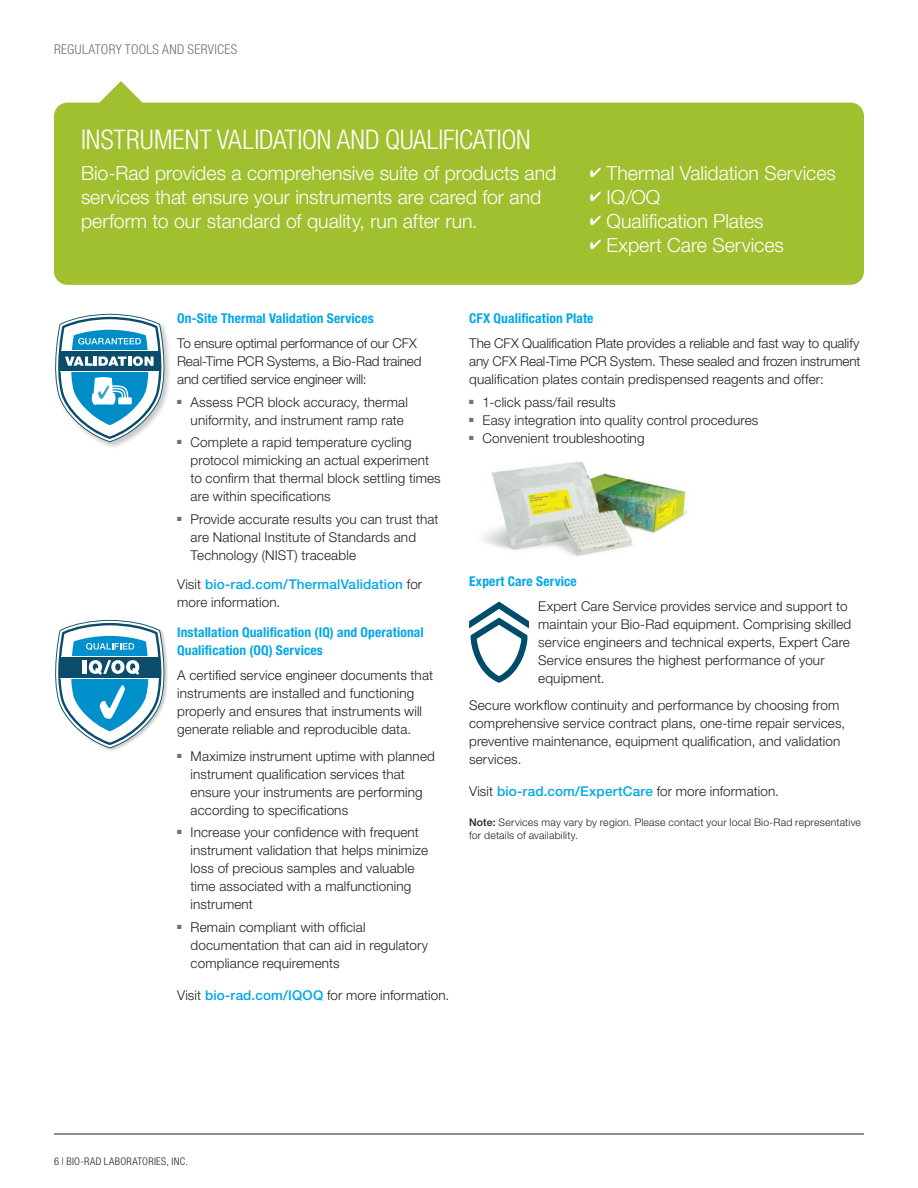
<style>
.page{position:relative;width:918px;height:1188px;background:#fff}
.page>*{position:absolute;margin:0;border:0;box-sizing:border-box;transform-origin:0 0}
.t1{font:300 condensed 27px "Helvetica Neue LT Std";letter-spacing:-.005em;color:#fff}
.t2{font:300 19.5px/24px "Helvetica Neue LT Std";color:#fff}
.t3{font:300 13.5px/18px "Helvetica Neue LT Std";letter-spacing:.01em;color:#231f20}
.t4{font:700 condensed 13.5px/18px "Helvetica Neue LT Std";letter-spacing:.01em;color:#00a7e9}
.t5{font:300 13.5px/18px "Helvetica Neue LT Std";letter-spacing:-.01em;color:#231f20}
.t6{font:500 13.5px/18px "Helvetica Neue LT Std";letter-spacing:.01em;color:#00a7e9}
.t7{font:300 condensed 13.5px "Helvetica Neue LT Std";letter-spacing:.02em;color:#717074}
.t8{font:300 10.5px/13.5px "Helvetica Neue LT Std";letter-spacing:.02em;color:#231f20}
.t9{font:300 condensed 10.5px "Helvetica Neue LT Std";letter-spacing:.035em;color:#231f20}
.s1{font-weight:300;color:#231f20}
.s2{font-weight:500;color:#00a7e9}
.s3{font-weight:500}
</style>
<div class="page">
<hr style="left:54px;top:1134px;width:810px;height:1px;background:#231f20">
<div style="left:54px;top:619px;width:114px;height:133px;background:#231f20;opacity:.25"></div>
<svg style="left:54px;top:620px;width:114px;height:128px"></svg>
<img style="left:483px;top:462px;width:204px;height:94px">
<div style="left:53px;top:313px;width:119px;height:136px;background:#231f20;opacity:.25"></div>
<svg style="left:54px;top:314px;width:114px;height:128px"></svg>
<svg style="left:85px;top:81px;width:72px;height:22px"></svg>
<div style="left:54px;top:103px;width:810px;height:182px;background:#a1c030;border-radius:14px"></div>
<svg style="left:469px;top:602px;width:60px;height:81px"></svg>
<p class="t7" style="left:54px;top:41px;width:185px">REGULATORY TOOLS AND SERVICES</p>
<h1 class="t1" style="left:81px;top:124px;width:451px">INSTRUMENT VALIDATION AND QUALIFICATION</h1>
<h2 class="t2" style="left:81px;top:160px;width:477px">Bio-Rad provides a comprehensive suite of products and services that ensure your instruments are cared for and perform to our standard of quality, run after run.</h2>
<h2 class="t2" style="left:590px;top:161px;width:248px">✔ Thermal Validation Services</h2>
<h2 class="t2" style="left:590px;top:185px;width:72px">✔ IQ/OQ</h2>
<h2 class="t2" style="left:590px;top:209px;width:175px">✔ Qualification Plates</h2>
<h2 class="t2" style="left:590px;top:233px;width:196px">✔ Expert Care Services</h2>
<p class="t4" style="left:177px;top:309px;width:198px">On-Site Thermal Validation Services</p>
<p class="t5" style="left:177px;top:334px;width:246px">To ensure optimal performance of our CFX<br>Real-Time PCR Systems, a Bio-Rad trained and certified service engineer will:</p>
<p class="t3" style="left:191px;top:393px;width:219px;text-indent:-14px"><sup>■</sup> Assess PCR block accuracy, thermal uniformity, and instrument ramp rate</p>
<p class="t3" style="left:191px;top:433px;width:252px;text-indent:-14px"><sup>■</sup> Complete a rapid temperature cycling protocol mimicking an actual experiment to confirm that thermal block settling times are within specifications</p>
<p class="t3" style="left:191px;top:510px;width:249px;text-indent:-14px"><sup>■</sup> Provide accurate results you can trust that are National Institute of Standards and<br>Technology (NIST) traceable</p>
<p class="t6" style="left:177px;top:575px;width:247px"><span class="s1">Visit</span> bio-rad.com/ThermalValidation <span class="s1">for more information.</span></p>
<p class="t4" style="left:177px;top:623px;width:248px">Installation Qualification (IQ) and Operational<br>Qualification (OQ) Services</p>
<p class="t3" style="left:177px;top:666px;width:257px">A certified service engineer documents that instruments are installed and functioning properly and ensures that instruments will generate reliable and reproducible data.</p>
<p class="t3" style="left:191px;top:747px;width:246px;text-indent:-14px"><sup>■</sup> Maximize instrument uptime with planned instrument qualification services that ensure your instruments are performing according to specifications</p>
<p class="t3" style="left:191px;top:823px;width:239px;text-indent:-14px"><sup>■</sup> Increase your confidence with frequent instrument validation that helps minimize loss of precious samples and valuable time associated with a malfunctioning instrument</p>
<p class="t3" style="left:191px;top:918px;width:239px;text-indent:-14px"><sup>■</sup> Remain compliant with official documentation that can aid in regulatory compliance requirements</p>
<p class="t3" style="left:177px;top:985px;width:274px">Visit <span class="s2">bio-rad.com/IQOQ</span> for more information.</p>
<p class="t4" style="left:469px;top:309px;width:126px">CFX Qualification Plate</p>
<p class="t3" style="left:469px;top:334px;width:393px;text-align:justify">The CFX Qualification Plate provides a reliable and fast way to qualify any CFX Real-Time PCR System. These sealed and frozen instrument qualification plates contain predispensed reagents and offer:</p>
<p class="t3" style="left:469px;top:393px;width:148px"><sup>■</sup> 1-click pass/fail results</p>
<p class="t3" style="left:469px;top:411px;width:291px"><sup>■</sup> Easy integration into quality control procedures</p>
<p class="t3" style="left:469px;top:429px;width:177px"><sup>■</sup> Convenient troubleshooting</p>
<p class="t4" style="left:469px;top:572px;width:109px">Expert Care Service</p>
<p class="t3" style="left:538px;top:597px;width:315px">Expert Care Service provides service and support to maintain your Bio-Rad equipment. Comprising skilled service engineers and technical experts, Expert Care Service ensures the highest performance of your equipment.</p>
<p class="t3" style="left:469px;top:696px;width:378px">Secure workflow continuity and performance by choosing from comprehensive service contract plans, one-time repair services, preventive maintenance, equipment qualification, and validation services.</p>
<p class="t3" style="left:469px;top:782px;width:311px">Visit <span class="s2">bio-rad.com/ExpertCare</span> for more information.</p>
<p class="t8" style="left:469px;top:815px;width:393px"><span class="s3">Note:</span> Services may vary by region. Please contact your local Bio-Rad representative for details of availability.</p>
<p class="t9" style="left:54px;top:1155px;width:135px">6 | BIO-RAD LABORATORIES, INC.</p>
</div>
